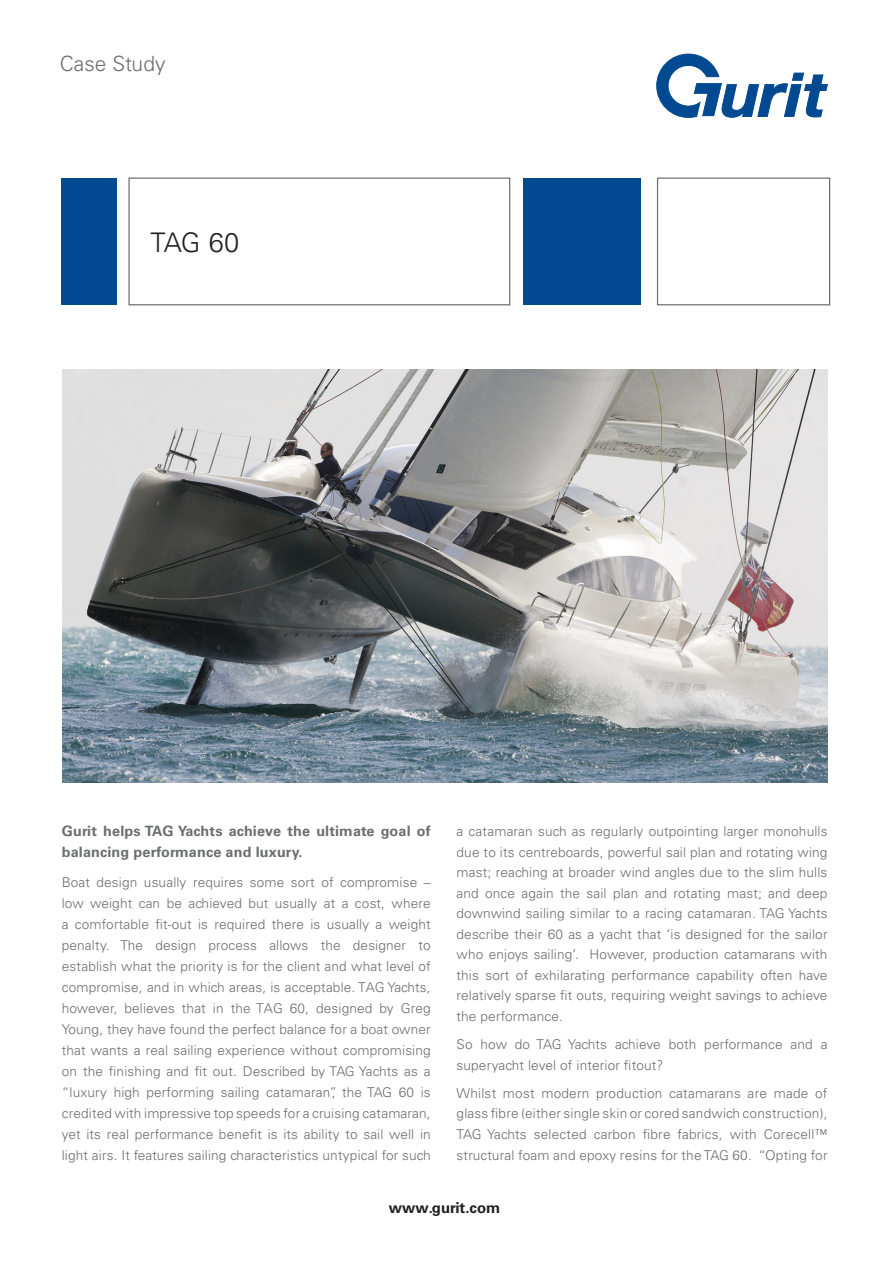
<style>
.page{position:relative;width:893px;height:1263px;background:#fff}
.page>*{position:absolute;margin:0;border:0;box-sizing:border-box;transform-origin:0 0}
.t1{font:300 27px "Univers";color:#231f20}
.t2{font:300 21px "Univers";color:#6d6e71}
.t3{font:700 15px "Univers";color:#231f20}
.t4{font:700 14.25px/21px "Univers";letter-spacing:.01em;color:#6c6d70}
.t5{font:300 13.5px/21px "Univers";letter-spacing:.01em;color:#6c6d70;text-align:justify}
</style>
<div class="page">
<div style="left:62px;top:178px;width:55px;height:127px;background:#014990"></div>
<svg style="left:128px;top:177px;width:703px;height:129px"></svg>
<div style="left:524px;top:178px;width:117px;height:127px;background:#014990"></div>
<svg style="left:657px;top:54px;width:171px;height:64px"></svg>
<img style="left:63px;top:369px;width:764px;height:414px">
<h2 class="t2" style="left:60px;top:51px;width:107px">Case Study</h2>
<p class="t1" style="left:151px;top:226px;width:90px">TAG 60</p>
<p class="t4" style="left:62px;top:820px;width:370px">Gurit helps TAG Yachts achieve the ultimate goal of balancing performance and luxury.</p>
<p class="t5" style="left:62px;top:872px;width:370px">Boat design usually requires some sort of compromise – low weight can be achieved but usually at a cost, where a comfortable fit-out is required there is usually a weight penalty. The design process allows the designer to establish what the priority is for the client and what level of compromise, and in which areas, is acceptable. TAG Yachts, however, believes that in the TAG 60, designed by Greg Young, they have found the perfect balance for a boat owner that wants a real sailing experience without compromising on the finishing and fit out. Described by TAG Yachts as a “luxury high performing sailing catamaran”, the TAG 60 is credited with impressive top speeds for a cruising catamaran, yet its real performance benefit is its ability to sail well in light airs. It features sailing characteristics untypical for such</p>
<p class="t5" style="left:457px;top:821px;width:372px;line-height:20.5px">a catamaran such as regularly outpointing larger monohulls due to its centreboards, powerful sail plan and rotating wing mast; reaching at broader wind angles due to the slim hulls and once again the sail plan and rotating mast; and deep downwind sailing similar to a racing catamaran. TAG Yachts describe their 60 as a yacht that ‘is designed for the sailor who enjoys sailing’. However, production catamarans with this sort of exhilarating performance capability often have relatively sparse fit outs, requiring weight savings to achieve the performance.</p>
<p class="t5" style="left:457px;top:1034px;width:372px;line-height:20.5px">So how do TAG Yachts achieve both performance and a superyacht level of interior fitout?</p>
<p class="t5" style="left:457px;top:1083px;width:372px">Whilst most modern production catamarans are made of glass fibre (either single skin or cored sandwich construction), TAG Yachts selected carbon fibre fabrics, with Corecell™ structural foam and epoxy resins for the TAG 60. “Opting for</p>
<p class="t3" style="left:389px;top:1199px;width:113px">www.gurit.com</p>
</div>
